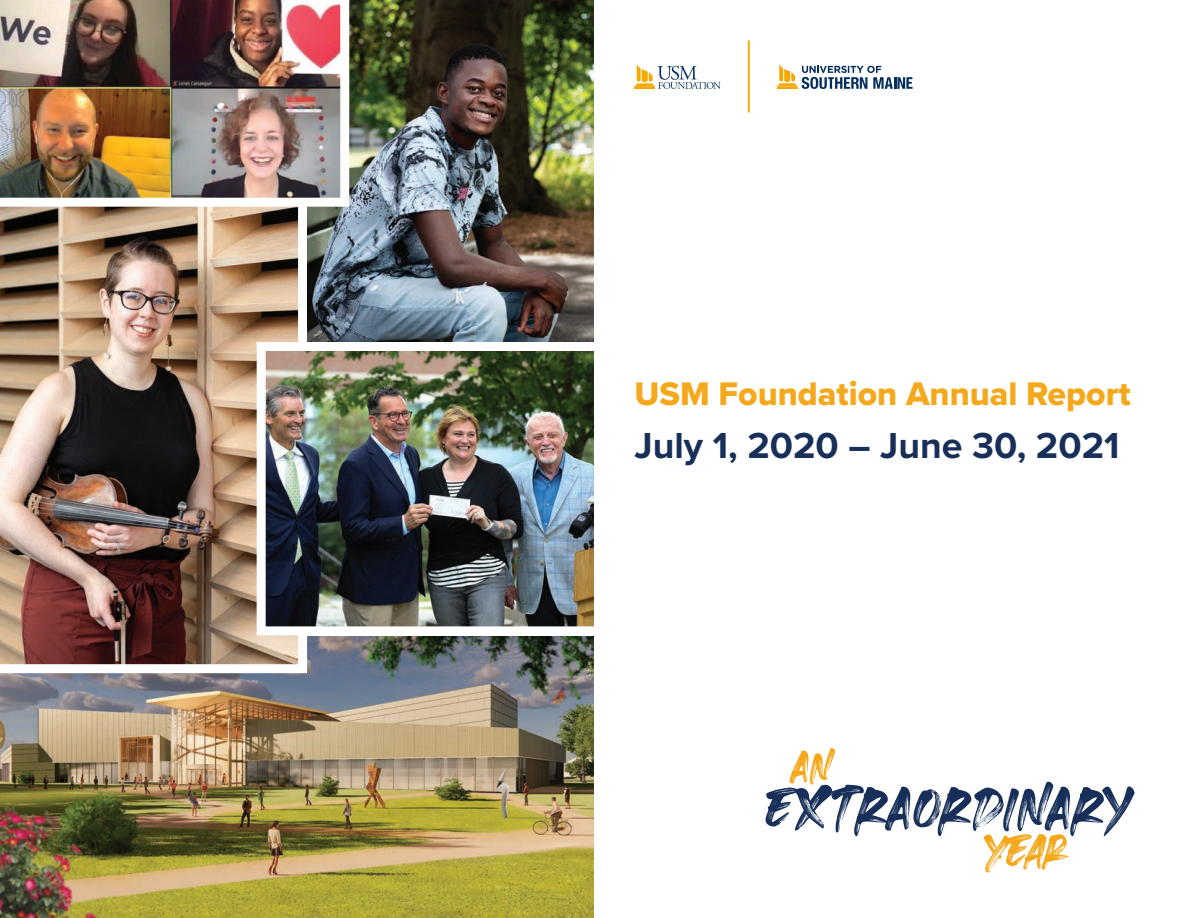
<style>
.page{position:relative;width:1188px;height:918px;background:#fff}
.page>*{position:absolute;margin:0;border:0;box-sizing:border-box;transform-origin:0 0}
.t1{font:84.75px "Heaters";color:#172f59}
.t2{font:72.45px "Heaters";color:#f5a81c}
.t3{font:63.6px "Heaters";color:#f5a81c}
.t4{font:700 37.5px "Proxima Nova";color:#172f59}
.t5{font:33.9px "Proxima Nova Extrabld";color:#f5a81c}
</style>
<div class="page">
<img style="left:0;top:640px;width:594px;height:278px">
<img style="left:0;top:211px;width:312px;height:467px">
<img style="left:308px;top:0;width:286px;height:338px">
<img style="left:252px;top:338px;width:342px;height:302px">
<svg style="left:777px;top:64px;width:136px;height:25px"></svg>
<hr style="left:748px;top:40px;width:2px;height:72px;background:#f6a800">
<svg style="left:634px;top:64px;width:87px;height:25px"></svg>
<img style="left:0;top:0;width:354px;height:211px">
<h2 class="t5" style="left:634px;top:368px;width:498px">USM Foundation Annual Report</h2>
<p class="t4" style="left:634px;top:417px;width:487px">July 1, 2020 – June 30, 2021</p>
<p class="t3" style="left:790px;top:740px;width:43px">An</p>
<p class="t1" style="left:765px;top:773px;width:371px">EXTRAORDINARY</p>
<p class="t2" style="left:983px;top:821px;width:90px">year</p>
</div>
